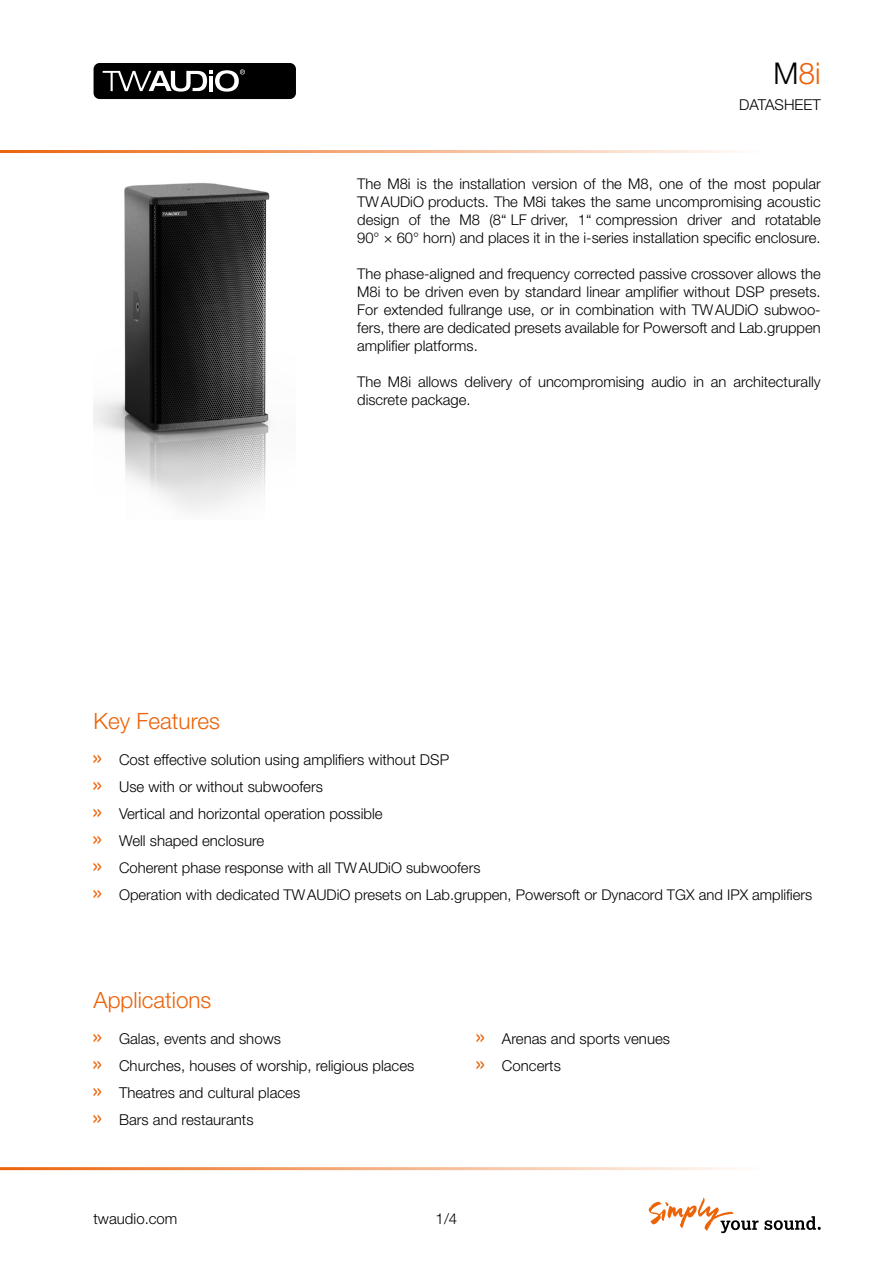
<style>
.page{position:relative;width:893px;height:1263px;background:#fff}
.page>*{position:absolute;margin:0;border:0;box-sizing:border-box;transform-origin:0 0}
.t1{font:300 30px "Helvetica Neue LT Std";color:#eb6209}
.t2{font:300 22.5px "Helvetica Neue LT Std";color:#eb6209}
.t3{font:700 18px/27px "Lexia";color:#eb6209;text-align:justify;scale:.4 1}
.t4{font:300 15px "Helvetica Neue LT Std";color:#000}
.t5{font:300 14.85px/18px "Helvetica Neue LT Std";color:#000;text-align:justify}
.s1{color:#000}
</style>
<div class="page">
<div style="left:94px;top:63px;width:202px;height:36px;background:#000;border-radius:6px"></div>
<svg style="left:103px;top:69px;width:142px;height:23px"></svg>
<svg style="left:649px;top:1197px;width:172px;height:36px"></svg>
<hr style="left:0;top:150px;width:763px;height:3px;background:#eb6209">
<hr style="left:0;top:1167px;width:763px;height:3px;background:#eb6209">
<img style="left:94px;top:183px;width:177px;height:328px">
<h1 class="t1" style="left:773px;top:55px;width:49px"><span class="s1">M</span>8i</h1>
<p class="t4" style="left:739px;top:95px;width:83px">DATASHEET</p>
<p class="t5" style="left:357px;top:174px;width:465px">The M8i is the installation version of the M8, one of the most popular TWAUDiO products. The M8i takes the same uncompromising acoustic design of the M8 (8“ LF driver, 1“ compression driver and rotatable 90° × 60° horn) and places it in the i-series installation specific enclosure.</p>
<p class="t5" style="left:357px;top:264px;width:465px">The phase-aligned and frequency corrected passive crossover allows the M8i to be driven even by standard linear amplifier without DSP presets.<br>For extended fullrange use, or in combination with TWAUDiO subwoo&shy;fers, there are dedicated presets available for Powersoft and Lab.gruppen amplifier platforms.</p>
<p class="t5" style="left:357px;top:372px;width:465px">The M8i allows delivery of uncompromising audio in an architecturally discrete package.</p>
<h2 class="t2" style="left:94px;top:707px;width:128px">Key Features</h2>
<p class="t3" style="left:94px;top:745px;width:21px">&gt;&gt;</p>
<p class="t4" style="left:119px;top:750px;width:332px">Cost effective solution using amplifiers without DSP</p>
<p class="t3" style="left:94px;top:772px;width:21px">&gt;&gt; &gt;&gt; &gt;&gt; &gt;&gt; &gt;&gt;</p>
<p class="t4" style="left:119px;top:777px;width:205px">Use with or without subwoofers</p>
<p class="t4" style="left:119px;top:804px;width:265px">Vertical and horizontal operation possible</p>
<p class="t4" style="left:119px;top:831px;width:147px">Well shaped enclosure</p>
<p class="t5" style="left:119px;top:854px;width:695px;line-height:27px">Coherent phase response with all TWAUDiO subwoofers<br>Operation with dedicated TWAUDiO presets on Lab.gruppen, Powersoft or Dynacord TGX and IPX amplifiers</p>
<h2 class="t2" style="left:94px;top:986px;width:119px">Applications</h2>
<p class="t3" style="left:94px;top:1024px;width:21px">&gt;&gt;</p>
<p class="t4" style="left:119px;top:1029px;width:163px">Galas, events and shows</p>
<p class="t3" style="left:94px;top:1051px;width:21px">&gt;&gt;</p>
<p class="t4" style="left:119px;top:1056px;width:297px">Churches, houses of worship, religious places</p>
<p class="t3" style="left:94px;top:1078px;width:21px">&gt;&gt;</p>
<p class="t4" style="left:119px;top:1083px;width:183px">Theatres and cultural places</p>
<p class="t3" style="left:94px;top:1105px;width:21px">&gt;&gt;</p>
<p class="t4" style="left:119px;top:1110px;width:136px">Bars and restaurants</p>
<p class="t3" style="left:476px;top:1024px;width:21px">&gt;&gt;</p>
<p class="t3" style="left:476px;top:1051px;width:21px">&gt;&gt;</p>
<p class="t4" style="left:502px;top:1029px;width:170px">Arenas and sports venues</p>
<p class="t4" style="left:502px;top:1056px;width:60px">Concerts</p>
<p class="t4" style="left:94px;top:1209px;width:85px">twaudio.com</p>
<p class="t4" style="left:436px;top:1209px;width:23px">1/4</p>
</div>
